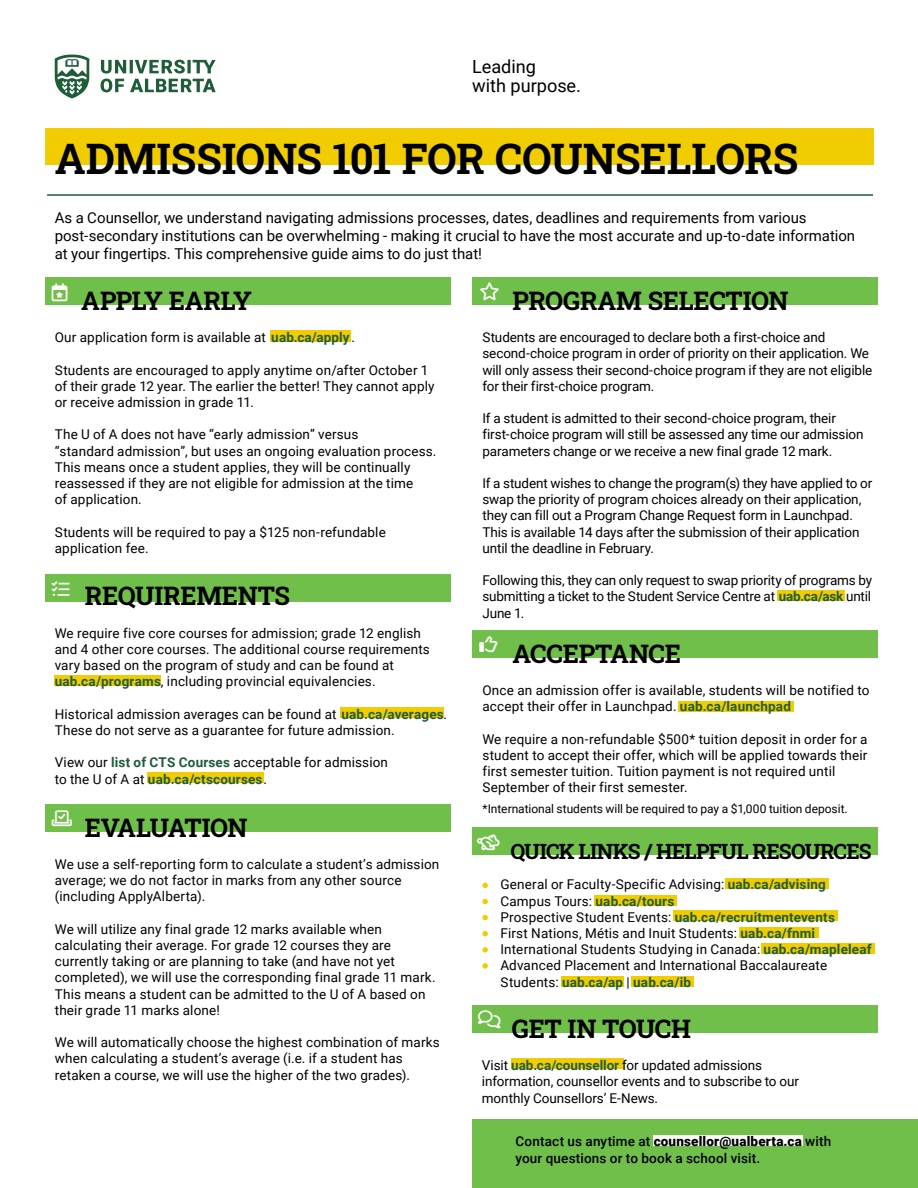
<style>
.page{position:relative;width:918px;height:1188px;background:#fff}
.page>*{position:absolute;margin:0;border:0;box-sizing:border-box;transform-origin:0 0}
.t1{font:700 42px "Roboto Slab";letter-spacing:-.015em;color:#000}
.t2{font:700 25.5px "Roboto Slab";letter-spacing:-.015em;color:#000}
.t3{font:700 21px "Roboto Slab";letter-spacing:-.035em;color:#000}
.t4{font:18.15px/19.4px "Roboto";letter-spacing:-.005em;color:#000}
.t5{font:15px/18px "Roboto";letter-spacing:-.005em;color:#000}
.t6{font:13.5px/16.2px "Roboto";letter-spacing:.01em;color:#000}
.t7{font:13.5px/16.2px "Roboto";letter-spacing:-.01em;color:#000}
.t8{font:500 13.5px/16.2px "Roboto";letter-spacing:.015em;color:#000}
.t9{font:12px "Roboto";letter-spacing:-.005em;color:#000}
.s1{font-weight:700;color:#1f5d39}
.s2{font-weight:900}
</style>
<div class="page">
<div style="left:45px;top:128px;width:828px;height:37px;background:#f0cc00"></div>
<svg style="left:101px;top:60px;width:115px;height:32px"></svg>
<svg style="left:55px;top:55px;width:34px;height:43px"></svg>
<hr style="left:47px;top:194px;width:826px;height:2px;background:#1f5d39">
<div style="left:54px;top:675px;width:107px;height:11px;background:#f0cc00"></div>
<div style="left:340px;top:708px;width:104px;height:10px;background:#f0cc00"></div>
<div style="left:270px;top:330px;width:81px;height:11px;background:#f0cc00"></div>
<div style="left:147px;top:773px;width:116px;height:10px;background:#f0cc00"></div>
<div style="left:45px;top:278px;width:406px;height:27px;background:#70bf4a"></div>
<div style="left:45px;top:574px;width:406px;height:28px;background:#70bf4a"></div>
<div style="left:45px;top:804px;width:406px;height:28px;background:#70bf4a"></div>
<div style="left:472px;top:828px;width:406px;height:27px;background:#70bf4a"></div>
<div style="left:472px;top:630px;width:406px;height:28px;background:#70bf4a"></div>
<div style="left:472px;top:278px;width:406px;height:27px;background:#70bf4a"></div>
<div style="left:472px;top:1006px;width:406px;height:27px;background:#70bf4a"></div>
<div style="left:473px;top:1119px;width:445px;height:69px;background:#70bf4a"></div>
<div style="left:778px;top:590px;width:67px;height:10px;background:#f0cc00"></div>
<div style="left:511px;top:1058px;width:113px;height:11px;background:#f0cc00"></div>
<div style="left:678px;top:701px;width:116px;height:10px;background:#f0cc00"></div>
<div style="left:726px;top:879px;width:103px;height:10px;background:#f0cc00"></div>
<div style="left:594px;top:895px;width:83px;height:10px;background:#f0cc00"></div>
<div style="left:673px;top:911px;width:165px;height:10px;background:#f0cc00"></div>
<div style="left:740px;top:927px;width:79px;height:10px;background:#f0cc00"></div>
<div style="left:761px;top:944px;width:114px;height:10px;background:#f0cc00"></div>
<div style="left:632px;top:976px;width:62px;height:10px;background:#f0cc00"></div>
<div style="left:562px;top:976px;width:62px;height:10px;background:#f0cc00"></div>
<svg style="left:482px;top:883px;width:6px;height:5px"></svg>
<svg style="left:482px;top:899px;width:6px;height:5px"></svg>
<svg style="left:482px;top:915px;width:6px;height:5px"></svg>
<svg style="left:482px;top:931px;width:6px;height:5px"></svg>
<svg style="left:482px;top:947px;width:6px;height:6px"></svg>
<svg style="left:482px;top:963px;width:6px;height:6px"></svg>
<div style="left:653px;top:1135px;width:150px;height:10px;background:#fff"></div>
<h3 class="t4" style="left:472px;top:56px;width:110px">Leading<br>with purpose.</h3>
<h1 class="t1" style="left:55px;top:130px;width:745px">ADMISSIONS 101 FOR COUNSELLORS</h1>
<p class="t5" style="left:55px;top:208px;width:802px">As a Counsellor, we understand navigating admissions processes, dates, deadlines and requirements from various post-secondary institutions can be overwhelming - making it crucial to have the most accurate and up-to-date information at your fingertips. This comprehensive guide aims to do just that!</p>
<h2 class="t2" style="left:81px;top:283px;width:172px">APPLY EARLY</h2>
<p class="t6" style="left:55px;top:329px;width:302px">Our application form is available at <span class="s1">uab.ca/apply</span> .</p>
<p class="t6" style="left:55px;top:361px;width:381px">Students are encouraged to apply anytime on/after October 1 of their grade 12 year. The earlier the better! They cannot apply or receive admission in grade 11.</p>
<p class="t6" style="left:55px;top:426px;width:383px">The U of A does not have “early admission” versus<br>“standard admission”, but uses an ongoing evaluation process.<br>This means once a student applies, they will be continually reassessed if they are not eligible for admission at the time<br>of application.</p>
<p class="t6" style="left:55px;top:523px;width:333px">Students will be required to pay a $125 non-refundable application fee.</p>
<h2 class="t2" style="left:85px;top:579px;width:207px">REQUIREMENTS</h2>
<p class="t6" style="left:55px;top:624px;width:377px">We require five core courses for admission; grade 12 english and 4 other core courses. The additional course requirements vary based on the program of study and can be found at <span class="s1">uab.ca/programs</span>, including provincial equivalencies.</p>
<p class="t6" style="left:55px;top:705px;width:394px">Historical admission averages can be found at <span class="s1">uab.ca/averages</span>.<br>These do not serve as a guarantee for future admission.</p>
<p class="t6" style="left:55px;top:754px;width:335px">View our <span class="s1">list of CTS Courses</span> acceptable for admission to the U of A at <span class="s1">uab.ca/ctscourses</span>.</p>
<h2 class="t2" style="left:85px;top:810px;width:164px">EVALUATION</h2>
<p class="t6" style="left:55px;top:856px;width:386px">We use a self-reporting form to calculate a student’s admission average; we do not factor in marks from any other source (including ApplyAlberta).</p>
<p class="t6" style="left:55px;top:920px;width:382px">We will utilize any final grade 12 marks available when calculating their average. For grade 12 courses they are currently taking or are planning to take (and have not yet completed), we will use the corresponding final grade 11 mark.<br>This means a student can be admitted to the U of A based on their grade 11 marks alone!</p>
<p class="t6" style="left:55px;top:1034px;width:386px">We will automatically choose the highest combination of marks when calculating a student’s average (i.e. if a student has retaken a course, we will use the higher of the two grades).</p>
<h2 class="t2" style="left:513px;top:283px;width:277px">PROGRAM SELECTION</h2>
<p class="t7" style="left:482px;top:329px;width:391px">Students are encouraged to declare both a first-choice and second-choice program in order of priority on their application. We will only assess their second-choice program if they are not eligible for their first-choice program.</p>
<p class="t7" style="left:482px;top:410px;width:383px">If a student is admitted to their second-choice program, their first-choice program will still be assessed any time our admission parameters change or we receive a new final grade 12 mark.</p>
<p class="t7" style="left:482px;top:475px;width:391px">If a student wishes to change the program(s) they have applied to or swap the priority of program choices already on their application, they can fill out a Program Change Request form in Launchpad.<br>This is available 14 days after the submission of their application until the deadline in February.</p>
<p class="t6" style="left:482px;top:572px;width:391px;text-align:justify">Following this, they can only request to swap priority of programs by submitting a ticket to the Student Service Centre at <span class="s1">uab.ca/ask</span> until June 1.</p>
<h2 class="t2" style="left:513px;top:636px;width:170px">ACCEPTANCE</h2>
<p class="t6" style="left:482px;top:682px;width:389px">Once an admission offer is available, students will be notified to accept their offer in Launchpad. <span class="s1">uab.ca/launchpad</span></p>
<p class="t6" style="left:482px;top:730px;width:387px">We require a non-refundable $500* tuition deposit in order for a student to accept their offer, which will be applied towards their first semester tuition. Tuition payment is not required until September of their first semester.</p>
<p class="t9" style="left:482px;top:800px;width:367px">*International students will be required to pay a $1,000 tuition deposit.</p>
<h3 class="t3" style="left:511px;top:837px;width:363px">QUICK LINKS / HELPFUL RESOURCES</h3>
<p class="t6" style="left:500px;top:876px;width:373px">General or Faculty-Specific Advising: <span class="s1">uab.ca/advising </span>Campus Tours: <span class="s1">uab.ca/tours<br></span>Prospective Student Events: <span class="s1">uab.ca/recruitmentevents<br></span>First Nations, Métis and Inuit Students: <span class="s1">uab.ca/fnmi </span>International Students Studying in Canada: <span class="s1">uab.ca/mapleleaf </span>Advanced Placement and International Baccalaureate Students: <span class="s1">uab.ca/ap</span> | <span class="s1">uab.ca/ib</span></p>
<h2 class="t2" style="left:512px;top:1011px;width:181px">GET IN TOUCH</h2>
<p class="t6" style="left:482px;top:1057px;width:319px">Visit <span class="s1">uab.ca/counsellor</span> for updated admissions information, counsellor events and to subscribe to our monthly Counsellors’ E-News.</p>
<p class="t8" style="left:516px;top:1133px;width:317px">Contact us anytime at <span class="s2">counsellor@ualberta.ca</span> with your questions or to book a school visit.</p>
</div>
